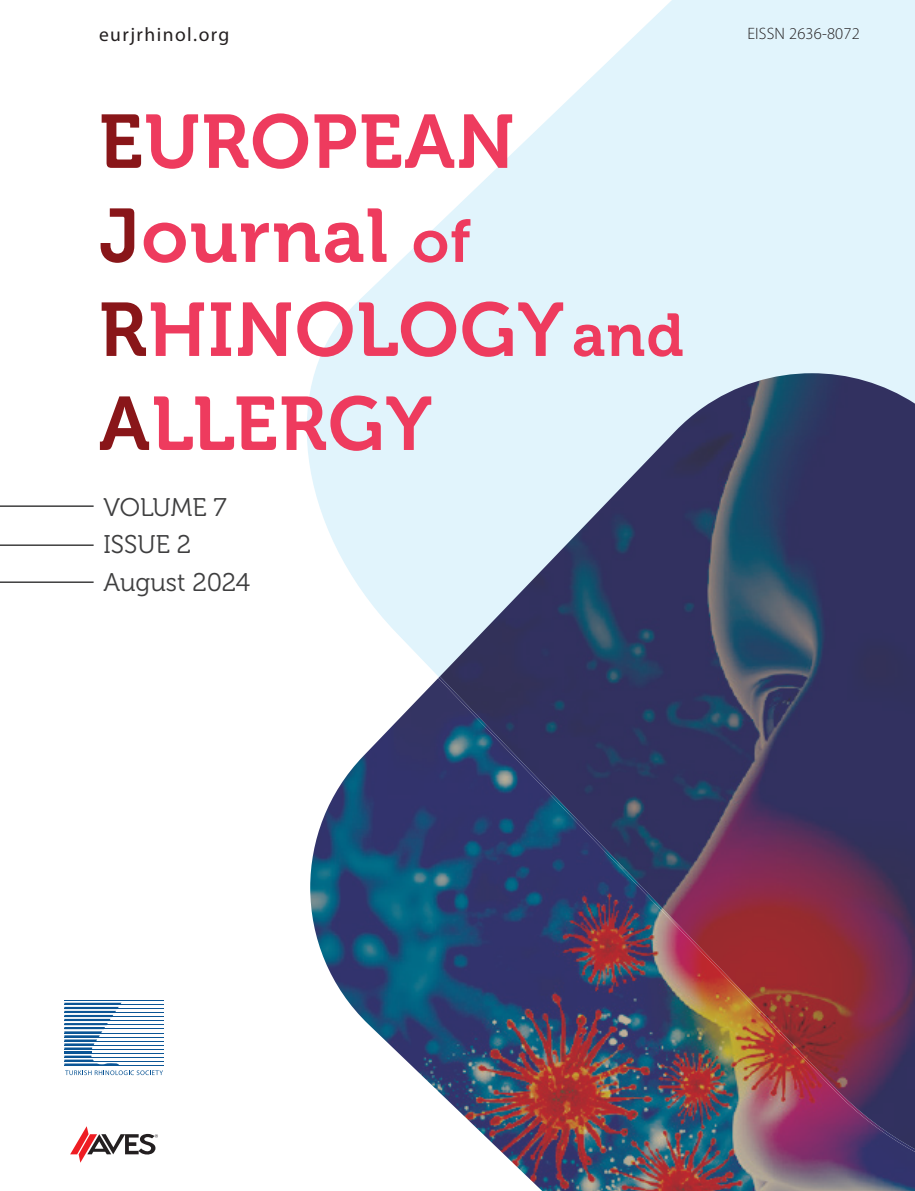
<style>
.page{position:relative;width:915px;height:1191px;background:#fff}
.page>*{position:absolute;margin:0;border:0;box-sizing:border-box;transform-origin:0 0}
.t1{font:75.45px/94.1px "Museo 700";letter-spacing:.02em;color:#ee3b5e}
.t2{font:25.5px/37.5px "Museo 300";color:#3e3e3f}
.t3{font:19.5px "Myriad Pro";letter-spacing:.075em;color:#231f20}
.t4{font:300 16.5px "Myriad Pro";letter-spacing:.01em;color:#231f20}
.s1{color:#891619}
.s2{font-size:60px}
</style>
<div class="page">
<svg style="left:307px;top:0;width:607px;height:676px;fill:#e1f4fc"></svg>
<img style="left:310px;top:678px;width:604px;height:513px">
<svg style="left:70px;top:1126px;width:88px;height:36px"></svg>
<img style="left:439px;top:373px;width:475px;height:776px">
<hr style="left:0;top:505px;width:94px;height:2px;background:#3e3e3f">
<hr style="left:0;top:544px;width:94px;height:2px;background:#3e3e3f">
<hr style="left:0;top:581px;width:94px;height:2px;background:#3e3e3f">
<hr style="left:64px;top:1000px;width:100px;height:1px;background:#0b5595">
<svg style="left:64px;top:1002px;width:57px;height:42px"></svg>
<hr style="left:64px;top:1047px;width:28px;height:2px;background:#0b5595">
<hr style="left:64px;top:1051px;width:27px;height:2px;background:#0b5595">
<hr style="left:64px;top:1055px;width:28px;height:2px;background:#0b5595">
<hr style="left:64px;top:1004px;width:100px;height:1px;background:#0b5595">
<hr style="left:64px;top:1008px;width:100px;height:1px;background:#0b5595">
<hr style="left:64px;top:1012px;width:100px;height:1px;background:#0b5595">
<hr style="left:64px;top:1016px;width:100px;height:1px;background:#0b5595">
<hr style="left:64px;top:1020px;width:100px;height:1px;background:#0b5595">
<hr style="left:64px;top:1024px;width:100px;height:1px;background:#0b5595">
<hr style="left:64px;top:1028px;width:100px;height:1px;background:#0b5595">
<hr style="left:64px;top:1032px;width:100px;height:1px;background:#0b5595">
<hr style="left:64px;top:1036px;width:100px;height:1px;background:#0b5595">
<hr style="left:64px;top:1040px;width:100px;height:1px;background:#0b5595">
<hr style="left:64px;top:1044px;width:100px;height:1px;background:#0b5595">
<hr style="left:64px;top:1048px;width:100px;height:1px;background:#0b5595">
<hr style="left:64px;top:1052px;width:100px;height:1px;background:#0b5595">
<hr style="left:64px;top:1057px;width:100px;height:1px;background:#0b5595">
<hr style="left:64px;top:1060px;width:100px;height:1px;background:#0b5595">
<hr style="left:64px;top:1065px;width:100px;height:1px;background:#0b5595">
<svg style="left:64px;top:1059px;width:99px;height:16px"></svg>
<p class="t3" style="left:99px;top:23px;width:132px">eurjrhinol.org</p>
<p class="t4" style="left:747px;top:23px;width:114px">EISSN 2636-8072</p>
<p class="t1" style="left:99px;top:96px;width:586px"><span class="s1">E</span>UROPEAN<br><span class="s1">J</span>ournal <span class="s2">of<br></span><span class="s1">R</span>HINOLOGY<span class="s2">and<br></span><span class="s1">A</span>LLERGY</p>
<p class="t2" style="left:103px;top:488px;width:148px">VOLUME 7<br>ISSUE 2<br>August 2024</p>
</div>
